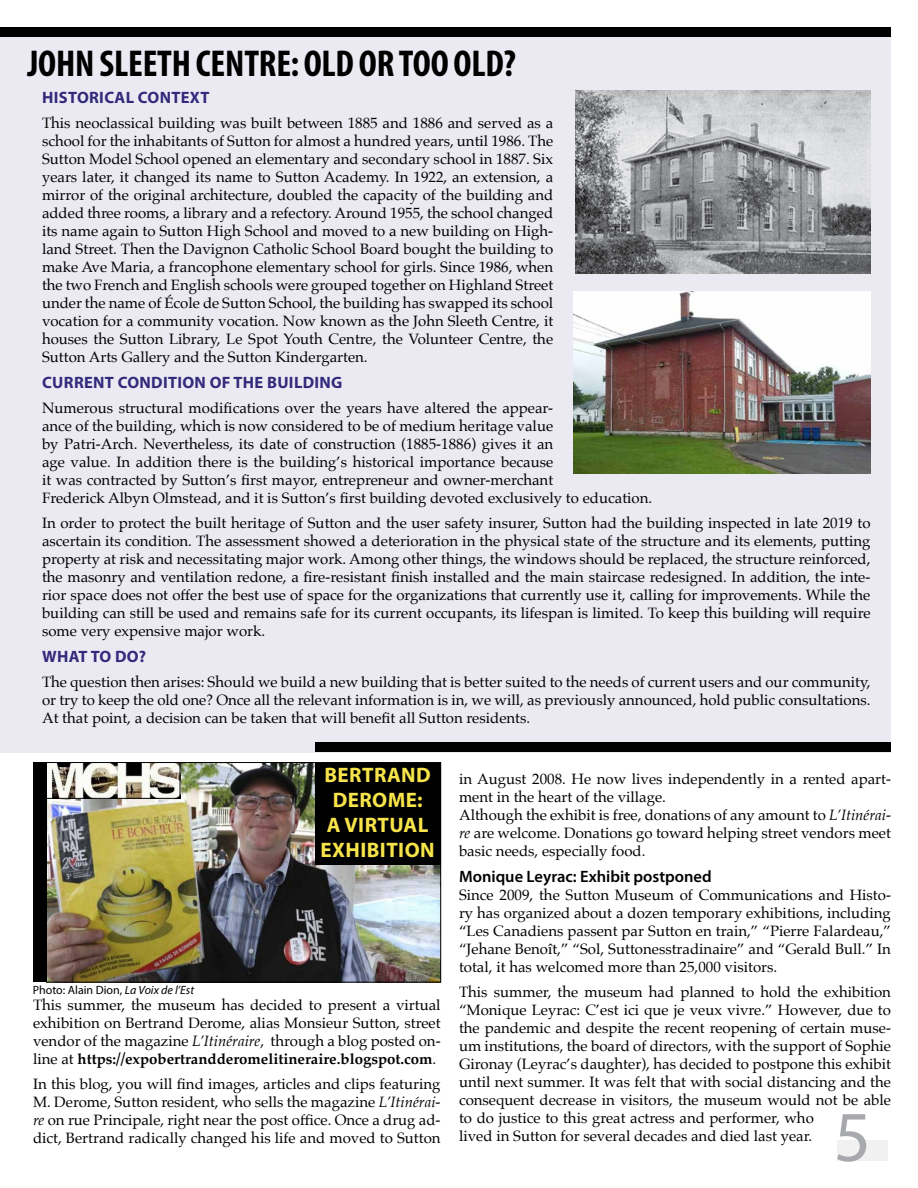
<style>
.page{position:relative;width:918px;height:1188px;background:#fff}
.page>*{position:absolute;margin:0;border:0;box-sizing:border-box;transform-origin:0 0}
.t1{font:72px "Myriad Pro";color:#a7a9ac}
.t2{font:700 condensed 37.5px "Myriad Pro";letter-spacing:-.005em;color:#000}
.t3{font:700 21px/25.2px "Myriad Pro";letter-spacing:.02em;color:#f7e44a;text-align:center}
.t4{font:700 16.5px "Myriad Pro";letter-spacing:.02em;color:#342a7b}
.t5{font:600 16.5px "Myriad Pro";color:#000}
.t6{font:15px/18px "Palatino";color:#000;text-align:justify}
.t7{font:12px "Myriad Pro";color:#000}
.s1{font-style:italic}
.s2{font-weight:700}
</style>
<div class="page">
<div style="left:837px;top:1141px;width:51px;height:20px;background:#f1f1f2"></div>
<div style="left:0;top:27px;width:891px;height:725px;background:#ebeaf3"></div>
<div style="left:315px;top:742px;width:576px;height:10px;background:#000"></div>
<div style="left:0;top:27px;width:891px;height:10px;background:#000"></div>
<img style="left:48px;top:764px;width:391px;height:216px">
<div style="left:46px;top:762px;width:395px;height:220px;border:1px solid #000"></div>
<img style="left:48px;top:764px;width:130px;height:33px">
<div style="left:46px;top:762px;width:134px;height:37px;border:1px solid #000"></div>
<div style="left:33px;top:762px;width:13px;height:220px;background:#000"></div>
<img style="left:576px;top:91px;width:294px;height:183px">
<img style="left:573px;top:292px;width:297px;height:182px">
<div style="left:315px;top:763px;width:125px;height:101px;background:#000"></div>
<h2 class="t2" style="left:27px;top:43px;width:490px">JOHN SLEETH CENTRE: OLD OR TOO OLD?</h2>
<p class="t4" style="left:42px;top:87px;width:169px">HISTORICAL CONTEXT</p>
<p class="t6" style="left:42px;top:113px;width:513px">This neoclassical building was built between 1885 and 1886 and served as a school for the inhabitants of Sutton for almost a hundred years, until 1986. The Sutton Model School opened an elementary and secondary school in 1887. Six years later, it changed its name to Sutton Academy. In 1922, an extension, a mirror of the original architecture, doubled the capacity of the building and added three rooms, a library and a refectory. Around 1955, the school changed its name again to Sutton High School and moved to a new building on High&shy;land Street. Then the Davignon Catholic School Board bought the building to make Ave Maria, a francophone elementary school for girls. Since 1986, when the two French and English schools were grouped together on Highland Street under the name of École de Sutton School, the building has swapped its school vocation for a community vocation. Now known as the John Sleeth Centre, it houses the Sutton Library, Le Spot Youth Centre, the Volunteer Centre, the Sutton Arts Gallery and the Sutton Kindergarten.</p>
<p class="t4" style="left:42px;top:372px;width:302px">CURRENT CONDITION OF THE BUILDING</p>
<p class="t6" style="left:42px;top:399px;width:612px;text-align:left">Numerous structural modifications over the years have altered the appear-<br>ance of the building, which is now considered to be of medium heritage value<br>by Patri-Arch. Nevertheless, its date of construction (1885-1886) gives it an<br>age value. In addition there is the building’s historical importance because<br>it was contracted by Sutton’s first mayor, entrepreneur and owner-merchant<br>Frederick Albyn Olmstead, and it is Sutton’s first building devoted exclusively to education.</p>
<p class="t6" style="left:42px;top:514px;width:830px">In order to protect the built heritage of Sutton and the user safety insurer, Sutton had the building inspected in late 2019 to ascertain its condition. The assessment showed a deterioration in the physical state of the structure and its elements, putting property at risk and necessitating major work. Among other things, the windows should be replaced, the structure reinforced, the masonry and ventilation redone, a fire-resistant finish installed and the main staircase redesigned. In addition, the inte&shy;rior space does not offer the best use of space for the organizations that currently use it, calling for improvements. While the building can still be used and remains safe for its current occupants, its lifespan is limited. To keep this building will require some very expensive major work.</p>
<p class="t4" style="left:42px;top:646px;width:106px">WHAT TO DO?</p>
<p class="t6" style="left:42px;top:673px;width:830px">The question then arises: Should we build a new building that is better suited to the needs of current users and our community, or try to keep the old one? Once all the relevant information is in, we will, as previously announced, hold public consultations.<br>At that point, a decision can be taken that will benefit all Sutton residents.</p>
<p class="t7" style="left:33px;top:983px;width:163px">Photo: Alain Dion, <span class="s1">La Voix de l’Est</span></p>
<h3 class="t3" style="left:321px;top:761px;width:116px">BERTRAND<br>DEROME:<br>A VIRTUAL<br>EXHIBITION</h3>
<p class="t6" style="left:33px;top:996px;width:409px">This summer, the museum has decided to present a virtual exhibition on Bertrand Derome, alias Monsieur Sutton, street vendor of the magazine <span class="s1">L’Itinéraire</span>, through a blog posted on&shy;line at <span class="s2">https://expobertrandderomelitineraire.blogspot.com</span>.</p>
<p class="t6" style="left:33px;top:1074px;width:409px">In this blog, you will find images, articles and clips featuring M. Derome, Sutton resident, who sells the magazine <span class="s1">L’Itinérai&shy;re</span> on rue Principale, right near the post office. Once a drug ad&shy;dict, Bertrand radically changed his life and moved to Sutton</p>
<p class="t6" style="left:459px;top:770px;width:434px;text-align:left">in August 2008. He now lives independently in a rented apart&shy;ment in the heart of the village.<br>Although the exhibit is free, donations of any amount to <span class="s1">L’Itinérai&shy;re</span> are welcome. Donations go toward helping street vendors meet basic needs, especially food.</p>
<p class="t5" style="left:459px;top:868px;width:254px">Monique Leyrac: Exhibit postponed</p>
<p class="t6" style="left:459px;top:886px;width:433px">Since 2009, the Sutton Museum of Communications and Histo&shy;ry has organized about a dozen temporary exhibitions, including “Les Canadiens passent par Sutton en train,” “Pierre Falardeau,” “Jehane Benoît,” “Sol, Suttonesstradinaire” and “Gerald Bull.” In total, it has welcomed more than 25,000 visitors.</p>
<p class="t6" style="left:459px;top:983px;width:434px;text-align:left">This summer, the museum had planned to hold the exhibition “Monique Leyrac: C’est ici que je veux vivre.” However, due to the pandemic and despite the recent reopening of certain muse&shy;um institutions, the board of directors, with the support of Sophie Gironay (Leyrac’s daughter), has decided to postpone this exhibit until next summer. It was felt that with social distancing and the consequent decrease in visitors, the museum would not be able to do justice to this great actress and performer, who<br>lived in Sutton for several decades and died last year.</p>
<h1 class="t1" style="left:834px;top:1092px;width:38px">5</h1>
</div>
